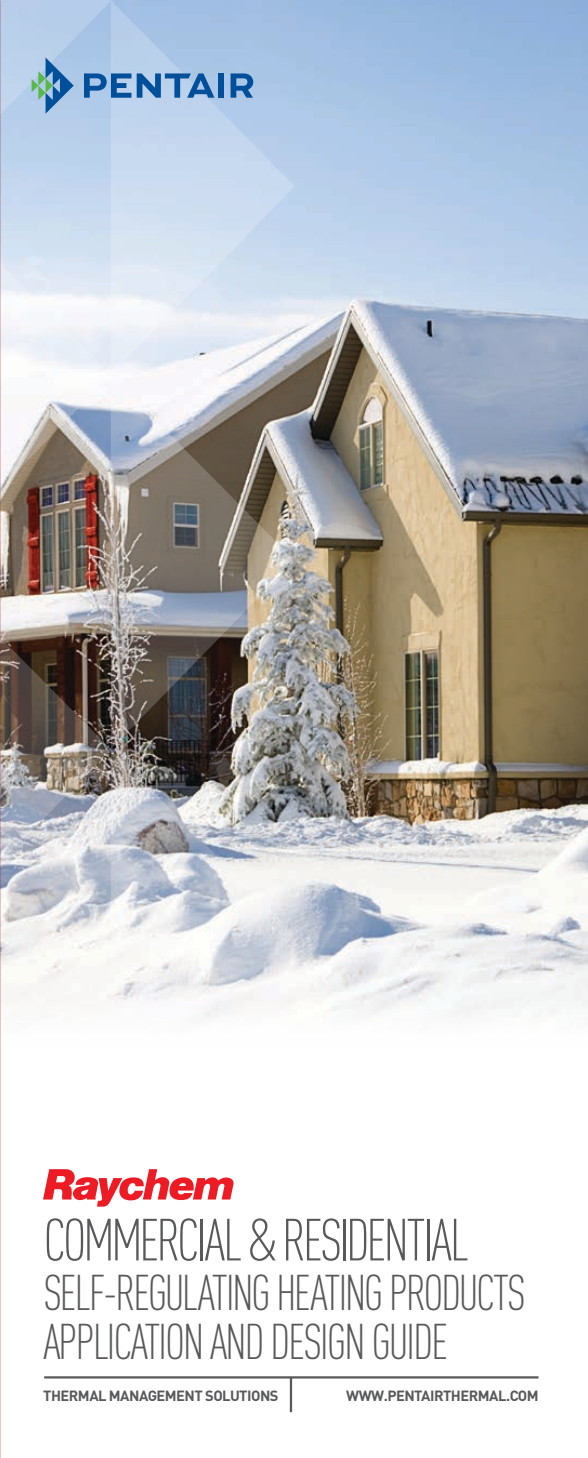
<style>
.page{position:relative;width:588px;height:1458px;background:#fff}
.page>*{position:absolute;margin:0;border:0;box-sizing:border-box;transform-origin:0 0}
.t1{font:300 58.5px "DIN Cond";letter-spacing:-.06em;color:#58595b}
.t2{font:300 49.5px/49.5px "DIN Cond";letter-spacing:-.045em;color:#58595b}
.t3{font:700 14.62px "DIN Pro";letter-spacing:-.035em;color:#58595b}
</style>
<div class="page">
<img style="left:0;top:0;width:587px;height:1016px">
<svg style="left:111px;top:749px;width:183px;height:269px"></svg>
<img style="left:111px;top:375px;width:183px;height:374px">
<svg style="left:111px;top:0;width:183px;height:375px;background:#ceddef"></svg>
<svg style="left:0;top:940px;width:111px;height:372px"></svg>
<svg style="left:0;top:1312px;width:1px;height:146px"></svg>
<img style="left:0;top:564px;width:111px;height:374px">
<svg style="left:0;top:190px;width:111px;height:374px"></svg>
<svg style="left:0;top:0;width:214px;height:190px;background:#adc7e5"></svg>
<div style="left:218px;top:73px;width:6px;height:25px;background:#004f9a"></div>
<svg style="left:230px;top:73px;width:23px;height:25px"></svg>
<hr style="left:44px;top:1376px;width:494px;height:3px;background:#58595b">
<hr style="left:289px;top:1377px;width:3px;height:35px;background:#58595b">
<svg style="left:43px;top:1169px;width:191px;height:38px"></svg>
<p class="t1" style="left:43px;top:1207px;width:426px">COMMERCIAL &amp; RESIDENTIAL</p>
<p class="t2" style="left:43px;top:1268px;width:483px">SELF-REGULATING HEATING PRODUCTS<br>APPLICATION AND DESIGN GUIDE</p>
<p class="t3" style="left:43px;top:1386px;width:237px">THERMAL MANAGEMENT SOLUTIONS</p>
<p class="t3" style="left:346px;top:1386px;width:194px">WWW.PENTAIRTHERMAL.COM</p>
</div>
